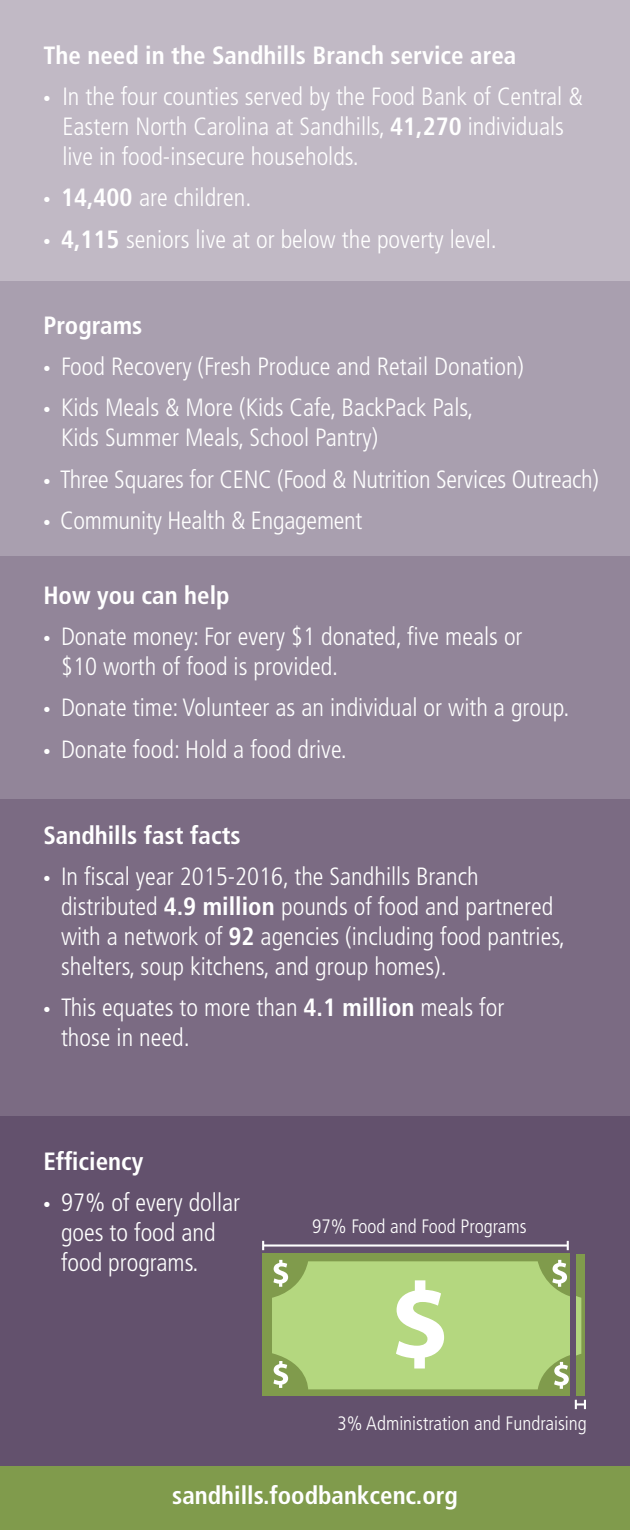
<style>
.page{position:relative;width:630px;height:1530px;background:#fff}
.page>*{position:absolute;margin:0;border:0;box-sizing:border-box;transform-origin:0 0}
.t1{font:300 condensed 25px/30px "Frutiger";color:#fff}
.t2{font:700 condensed 25px "Frutiger";color:#fff}
.t3{font:300 condensed 19.5px "Frutiger";color:#fff}
.s1{font-family:"Myriad Pro";font-weight:400;font-stretch:normal}
.s2{font-weight:700}
</style>
<div class="page">
<div style="left:0;top:0;width:630px;height:281px;background:#c1b9c5"></div>
<div style="left:0;top:281px;width:630px;height:275px;background:#a99faf"></div>
<div style="left:0;top:556px;width:630px;height:245px;background:#928599"></div>
<div style="left:0;top:799px;width:630px;height:380px;background:#7b6b83"></div>
<div style="left:0;top:1116px;width:630px;height:362px;background:#63516d"></div>
<div style="left:0;top:1466px;width:630px;height:64px;background:#809b4c"></div>
<div style="left:262px;top:1254px;width:307px;height:142px;background:#809b4c"></div>
<svg style="left:272px;top:1260px;width:297px;height:129px;background:#b5d584"></svg>
<div style="left:576px;top:1254px;width:9px;height:141px;background:#809b4c"></div>
<svg style="left:576px;top:1296px;width:5px;height:60px"></svg>
<hr style="left:263px;top:1244px;width:305px;height:3px;background:#fff">
<svg style="left:262px;top:1241px;width:2px;height:9px"></svg>
<svg style="left:567px;top:1241px;width:2px;height:9px"></svg>
<svg style="left:575px;top:1400px;width:11px;height:9px"></svg>
<p class="t2" style="left:43px;top:40px;width:474px">The need in the Sandhills Branch service area</p>
<p class="t1" style="left:62px;top:82px;width:522px;text-indent:-19px"><span class="s1">•</span> In the four counties served by the Food Bank of Central &amp;<br>Eastern North Carolina at Sandhills, <span class="s2">41,270</span> individuals live in food-insecure households.</p>
<p class="t1" style="left:43px;top:183px;width:210px"><span class="s1">•</span> <span class="s2">14,400</span> are children.</p>
<p class="t1" style="left:43px;top:224px;width:455px"><span class="s1">•</span> <span class="s2">4,115</span> seniors live at or below the poverty level.</p>
<p class="t2" style="left:43px;top:310px;width:101px">Programs</p>
<p class="t1" style="left:43px;top:352px;width:482px"><span class="s1">•</span> Food Recovery (Fresh Produce and Retail Donation)</p>
<p class="t1" style="left:61px;top:393px;width:414px;text-indent:-18px"><span class="s1">•</span> Kids Meals &amp; More (Kids Cafe, BackPack Pals,<br>Kids Summer Meals, School Pantry)</p>
<p class="t1" style="left:43px;top:464px;width:557px"><span class="s1">•</span> Three Squares for CENC (Food &amp; Nutrition Services Outreach)</p>
<p class="t1" style="left:43px;top:505px;width:321px"><span class="s1">•</span> Community Health &amp; Engagement</p>
<p class="t2" style="left:43px;top:580px;width:188px">How you can help</p>
<p class="t1" style="left:61px;top:622px;width:463px;text-indent:-18px"><span class="s1">•</span> Donate money: For every $1 donated, five meals or $10 worth of food is provided.</p>
<p class="t1" style="left:43px;top:693px;width:528px"><span class="s1">•</span> Donate time: Volunteer as an individual or with a group.</p>
<p class="t1" style="left:43px;top:734px;width:305px"><span class="s1">•</span> Donate food: Hold a food drive.</p>
<p class="t2" style="left:43px;top:820px;width:199px">Sandhills fast facts</p>
<p class="t1" style="left:61px;top:862px;width:506px;text-indent:-18px"><span class="s1">•</span> In fiscal year 2015-2016, the Sandhills Branch distributed <span class="s2">4.9 million</span> pounds of food and partnered with a network of <span class="s2">92</span> agencies (including food pantries, shelters, soup kitchens, and group homes).</p>
<p class="t1" style="left:61px;top:993px;width:445px;text-indent:-18px"><span class="s1">•</span> This equates to more than <span class="s2">4.1 million</span> meals for those in need.</p>
<p class="t2" style="left:43px;top:1147px;width:102px">Efficiency</p>
<p class="t1" style="left:61px;top:1188px;width:181px;text-indent:-18px"><span class="s1">•</span> 97% of every dollar goes to food and food programs.</p>
<p class="t3" style="left:312px;top:1216px;width:216px">97% Food and Food Programs</p>
<p class="t3" style="left:337px;top:1412px;width:251px">3% Administration and Fundraising</p>
<p class="t2" style="left:172px;top:1480px;width:287px">sandhills.foodbankcenc.org</p>
</div>
